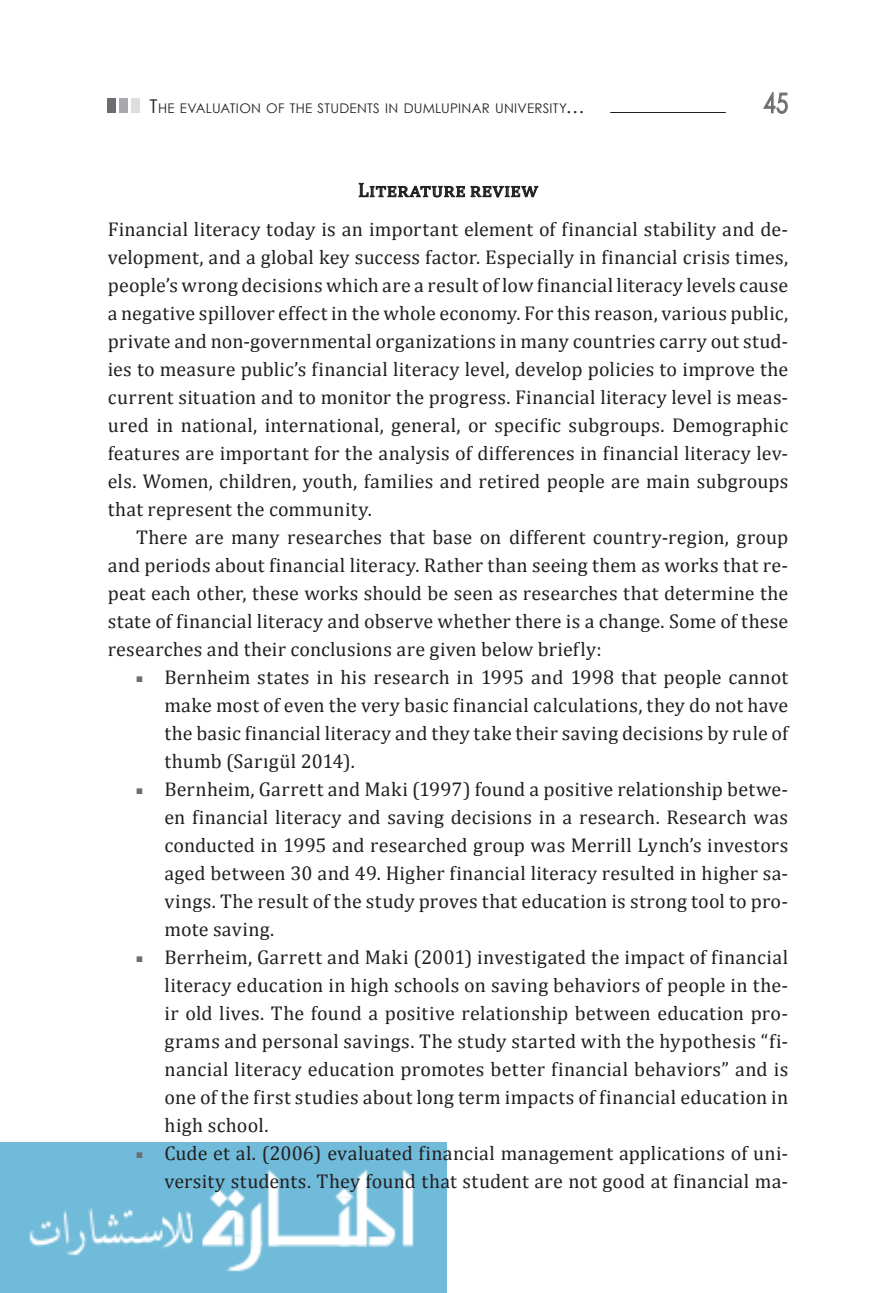
<style>
.page{position:relative;width:896px;height:1293px;background:#fff}
.page>*{position:absolute;margin:0;border:0;box-sizing:border-box;transform-origin:0 0}
.t1{font:27.6px "Century Gothic";color:#6c6d70;scale:.8 1}
.t2{font:20px/28px "Cambria";letter-spacing:.01em;color:#231f20;text-align:justify}
.t3{font:13.4px "Century Gothic";letter-spacing:.02em;color:#231f20}
.s1{font-size:19px}
.s2{font-family:"Segoe UI";font-size:8px;color:#6c6d70}
</style>
<div class="page">
<img style="left:0;top:1143px;width:446px;height:150px">
<div style="left:108px;top:99px;width:8px;height:14px;background:#6c6d70"></div>
<div style="left:120px;top:99px;width:8px;height:14px;background:#a8a9ad"></div>
<div style="left:132px;top:99px;width:8px;height:14px;background:#dcdddf"></div>
<svg style="left:763px;top:92px;width:24px;height:22px"></svg>
<hr style="left:610px;top:112px;width:116px;height:1px;background:#231f20">
<svg style="left:359px;top:183px;width:179px;height:14px"></svg>
<p class="t3" style="left:150px;top:99px;width:437px"><span class="s1">T</span>HE EVALUATION OF THE STUDENTS IN DUMLUPINAR UNIVERSITY<span class="s1">…</span></p>
<h1 class="t1" style="left:763px;top:84px;width:33px">45</h1>
<p class="t2" style="left:108px;top:170px;width:682px;line-height:39.4px;text-align:center">Literature review<br>Financial literacy today is an important element of financial stability and de-</p>
<p class="t2" style="left:108px;top:243px;width:682px">velopment, and a global key success factor. Especially in financial crisis times, people’s wrong decisions which are a result of low financial literacy levels cause a negative spillover effect in the whole economy. For this reason, various public, private and non-governmental organizations in many countries carry out stud&shy;ies to measure public’s financial literacy level, develop policies to improve the current situation and to monitor the progress. Financial literacy level is meas&shy;ured in national, international, general, or specific subgroups. Demographic features are important for the analysis of differences in financial literacy lev&shy;els. Women, children, youth, families and retired people are main subgroups that represent the community.</p>
<p class="t2" style="left:108px;top:523px;width:682px;text-indent:28px">There are many researches that base on different country-region, group and periods about financial literacy. Rather than seeing them as works that re&shy;peat each other, these works should be seen as researches that determine the state of financial literacy and observe whether there is a change. Some of these researches and their conclusions are given below briefly:</p>
<p class="t2" style="left:164px;top:663px;width:625px;text-indent:-28px"><span class="s2">■</span> Bernheim states in his research in 1995 and 1998 that people cannot make most of even the very basic financial calculations, they do not have the basic financial literacy and they take their saving decisions by rule of thumb (Sarıgül 2014).</p>
<p class="t2" style="left:164px;top:775px;width:625px;text-indent:-28px"><span class="s2">■</span> Bernheim, Garrett and Maki (1997) found a positive relationship betwe&shy;en financial literacy and saving decisions in a research. Research was conducted in 1995 and researched group was Merrill Lynch’s investors aged between 30 and 49. Higher financial literacy resulted in higher sa&shy;vings. The result of the study proves that education is strong tool to pro&shy;mote saving.</p>
<p class="t2" style="left:164px;top:943px;width:625px;text-indent:-28px"><span class="s2">■</span> Berrheim, Garrett and Maki (2001) investigated the impact of financial literacy education in high schools on saving behaviors of people in the&shy;ir old lives. The found a positive relationship between education pro&shy;grams and personal savings. The study started with the hypothesis “fi&shy;nancial literacy education promotes better financial behaviors” and is one of the first studies about long term impacts of financial education in high school.</p>
<p class="t2" style="left:136px;top:1139px;width:653px;text-align:right"><span class="s2">■</span> Cude et al. (2006) evaluated financial management applications of uni&shy;versity students. They found that student are not good at financial ma-</p>
</div>
